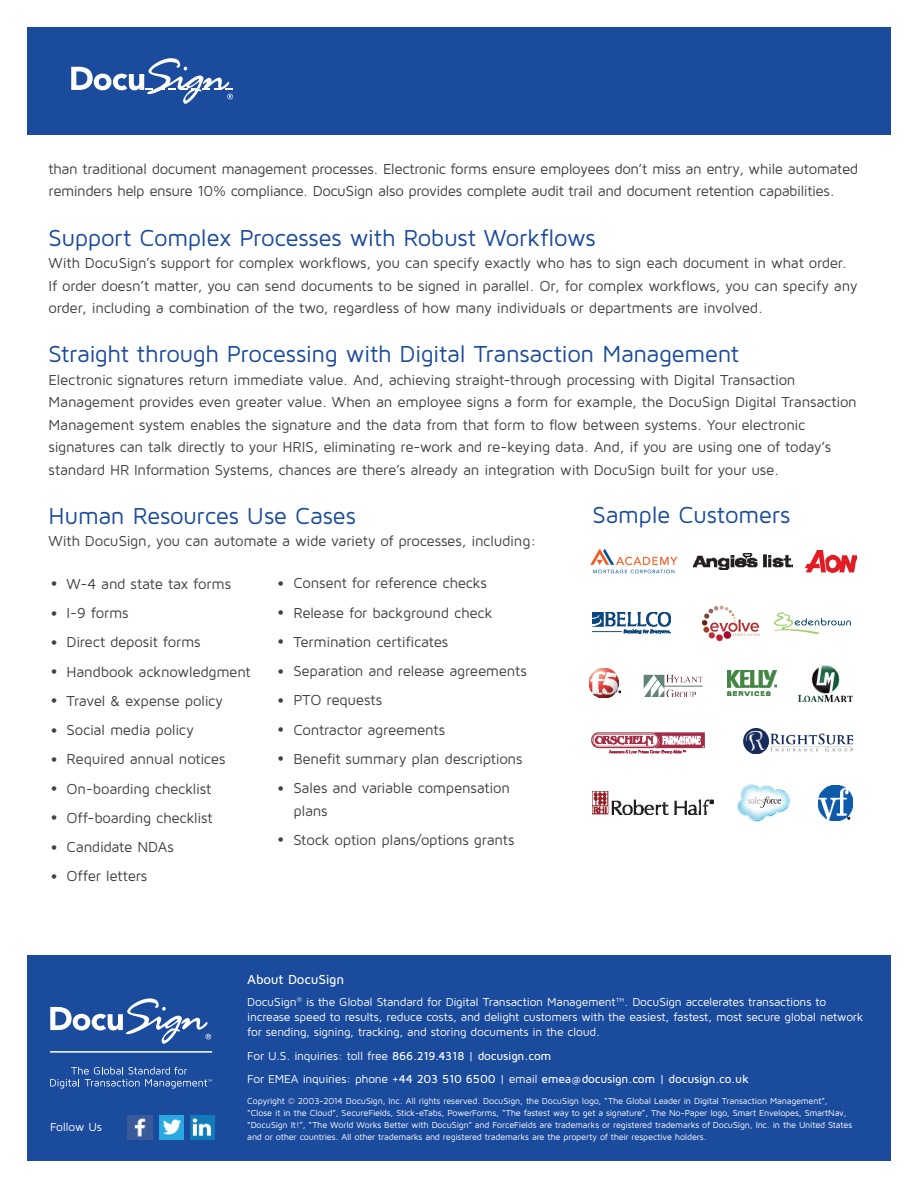
<style>
.page{position:relative;width:918px;height:1188px;background:#fff}
.page>*{position:absolute;margin:0;border:0;box-sizing:border-box;transform-origin:0 0}
.t1{font:24px "Maven Pro";letter-spacing:-.02em;color:#1b4b9d}
.t2{font:15px/22.5px "Maven Pro";letter-spacing:-.02em;color:#424242}
.t3{font:500 13.5px "Maven Pro";letter-spacing:-.015em;color:#fff}
.t4{font:12px/15px "Maven Pro";letter-spacing:-.02em;color:#fff}
.t5{font:500 12px/23.7px "Maven Pro";letter-spacing:-.015em;color:#fff}
.t6{font:9px/12px "Maven Pro";letter-spacing:-.02em;color:#fff}
.s1{font-size:19.5px}
.s2{font-weight:400}
.s3{font-size:10.5px}
</style>
<div class="page">
<div style="left:27px;top:27px;width:864px;height:108px;background:#1b4b9d"></div>
<svg style="left:71px;top:58px;width:162px;height:46px"></svg>
<div style="left:27px;top:956px;width:864px;height:205px;background:#1b4b9d"></div>
<img style="left:128px;top:1116px;width:24px;height:24px">
<img style="left:159px;top:1116px;width:25px;height:24px">
<img style="left:190px;top:1116px;width:25px;height:24px">
<svg style="left:50px;top:998px;width:161px;height:46px"></svg>
<hr style="left:50px;top:1051px;width:162px;height:2px;background:#fff">
<svg style="left:50px;top:1067px;width:162px;height:22px"></svg>
<img style="left:590px;top:548px;width:88px;height:26px">
<img style="left:694px;top:554px;width:98px;height:15px">
<img style="left:799px;top:665px;width:54px;height:36px">
<img style="left:806px;top:551px;width:51px;height:22px">
<img style="left:593px;top:613px;width:77px;height:21px">
<img style="left:701px;top:605px;width:58px;height:36px">
<img style="left:728px;top:671px;width:49px;height:25px">
<img style="left:643px;top:674px;width:60px;height:23px">
<img style="left:591px;top:732px;width:114px;height:22px">
<img style="left:743px;top:728px;width:110px;height:26px">
<img style="left:819px;top:786px;width:34px;height:34px">
<img style="left:593px;top:791px;width:121px;height:24px">
<img style="left:737px;top:784px;width:53px;height:39px">
<svg style="left:738px;top:785px;width:51px;height:36px"></svg>
<svg style="left:775px;top:612px;width:76px;height:22px"></svg>
<img style="left:590px;top:669px;width:31px;height:29px">
<p class="t2" style="left:49px;top:157px;width:811px">than traditional document management processes. Electronic forms ensure employees don’t miss an entry, while automated reminders help ensure 10% compliance. DocuSign also provides complete audit trail and document retention capabilities.</p>
<h1 class="t1" style="left:49px;top:222px;width:549px">Support Complex Processes with Robust Workflows</h1>
<p class="t2" style="left:49px;top:251px;width:811px">With DocuSign’s support for complex workflows, you can specify exactly who has to sign each document in what order.<br>If order doesn’t matter, you can send documents to be signed in parallel. Or, for complex workflows, you can specify any order, including a combination of the two, regardless of how many individuals or departments are involved.</p>
<h1 class="t1" style="left:49px;top:339px;width:692px">Straight through Processing with Digital Transaction Management</h1>
<p class="t2" style="left:49px;top:368px;width:810px">Electronic signatures return immediate value. And, achieving straight-through processing with Digital Transaction Management provides even greater value. When an employee signs a form for example, the DocuSign Digital Transaction Management system enables the signature and the data from that form to flow between systems. Your electronic signatures can talk directly to your HRIS, eliminating re-work and re-keying data. And, if you are using one of today’s standard HR Information Systems, chances are there’s already an integration with DocuSign built for your use.</p>
<h1 class="t1" style="left:49px;top:500px;width:309px">Human Resources Use Cases</h1>
<p class="t2" style="left:49px;top:529px;width:489px">With DocuSign, you can automate a wide variety of processes, including:</p>
<p class="t2" style="left:50px;top:572px;width:182px"><span class="s1">•</span> W-4 and state tax forms</p>
<p class="t2" style="left:50px;top:601px;width:80px"><span class="s1">•</span> I-9 forms</p>
<p class="t2" style="left:50px;top:630px;width:152px"><span class="s1">•</span> Direct deposit forms</p>
<p class="t2" style="left:50px;top:660px;width:202px"><span class="s1">•</span> Handbook acknowledgment</p>
<p class="t2" style="left:50px;top:689px;width:175px"><span class="s1">•</span> Travel &amp; expense policy</p>
<p class="t2" style="left:50px;top:718px;width:145px"><span class="s1">•</span> Social media policy</p>
<p class="t2" style="left:50px;top:747px;width:177px"><span class="s1">•</span> Required annual notices</p>
<p class="t2" style="left:50px;top:777px;width:163px"><span class="s1">•</span> On-boarding checklist</p>
<p class="t2" style="left:50px;top:806px;width:164px"><span class="s1">•</span> Off-boarding checklist</p>
<p class="t2" style="left:50px;top:835px;width:125px"><span class="s1">•</span> Candidate NDAs</p>
<p class="t2" style="left:50px;top:864px;width:99px"><span class="s1">•</span> Offer letters</p>
<h1 class="t1" style="left:593px;top:500px;width:199px">Sample Customers</h1>
<p class="t2" style="left:277px;top:572px;width:211px"><span class="s1">•</span> Consent for reference checks</p>
<p class="t2" style="left:277px;top:601px;width:217px"><span class="s1">•</span> Release for background check</p>
<p class="t2" style="left:277px;top:630px;width:173px"><span class="s1">•</span> Termination certificates</p>
<p class="t2" style="left:277px;top:659px;width:252px"><span class="s1">•</span> Separation and release agreements</p>
<p class="t2" style="left:277px;top:689px;width:107px"><span class="s1">•</span> PTO requests</p>
<p class="t2" style="left:277px;top:718px;width:170px"><span class="s1">•</span> Contractor agreements</p>
<p class="t2" style="left:277px;top:747px;width:247px"><span class="s1">•</span> Benefit summary plan descriptions</p>
<p class="t2" style="left:293px;top:776px;width:218px;text-indent:-16px"><span class="s1">•</span> Sales and variable compensation plans</p>
<p class="t2" style="left:277px;top:828px;width:239px"><span class="s1">•</span> Stock option plans/options grants</p>
<p class="t4" style="left:50px;top:1119px;width:53px">Follow Us</p>
<p class="t3" style="left:247px;top:971px;width:98px">About DocuSign</p>
<p class="t4" style="left:247px;top:994px;width:618px">DocuSign<sup>®</sup> is the Global Standard for Digital Transaction Management™. DocuSign accelerates transactions to increase speed to results, reduce costs, and delight customers with the easiest, fastest, most secure global network for sending, signing, tracking, and storing documents in the cloud.</p>
<p class="t5" style="left:247px;top:1043px;width:503px"><span class="s2">For U.S. inquiries: toll free</span> 866.219.4318 <span class="s2">|</span> docusign.com<br><span class="s2">For EMEA inquiries: phone</span> +44 203 510 6500 <span class="s2">| email</span> emea<span class="s3">@</span>docusign.com <span class="s2">|</span> docusign.co.uk</p>
<p class="t6" style="left:247px;top:1095px;width:606px">Copyright © 2003-2014 DocuSign, Inc. All rights reserved. DocuSign, the DocuSign logo, “The Global Leader in Digital Transaction Management”, “Close it in the Cloud”, SecureFields, Stick-eTabs, PowerForms, “The fastest way to get a signature”, The No-Paper logo, Smart Envelopes, SmartNav, “DocuSign It!”, “The World Works Better with DocuSign” and ForceFields are trademarks or registered trademarks of DocuSign, Inc. in the United States and or other countries. All other trademarks and registered trademarks are the property of their respective holders.</p>
</div>
